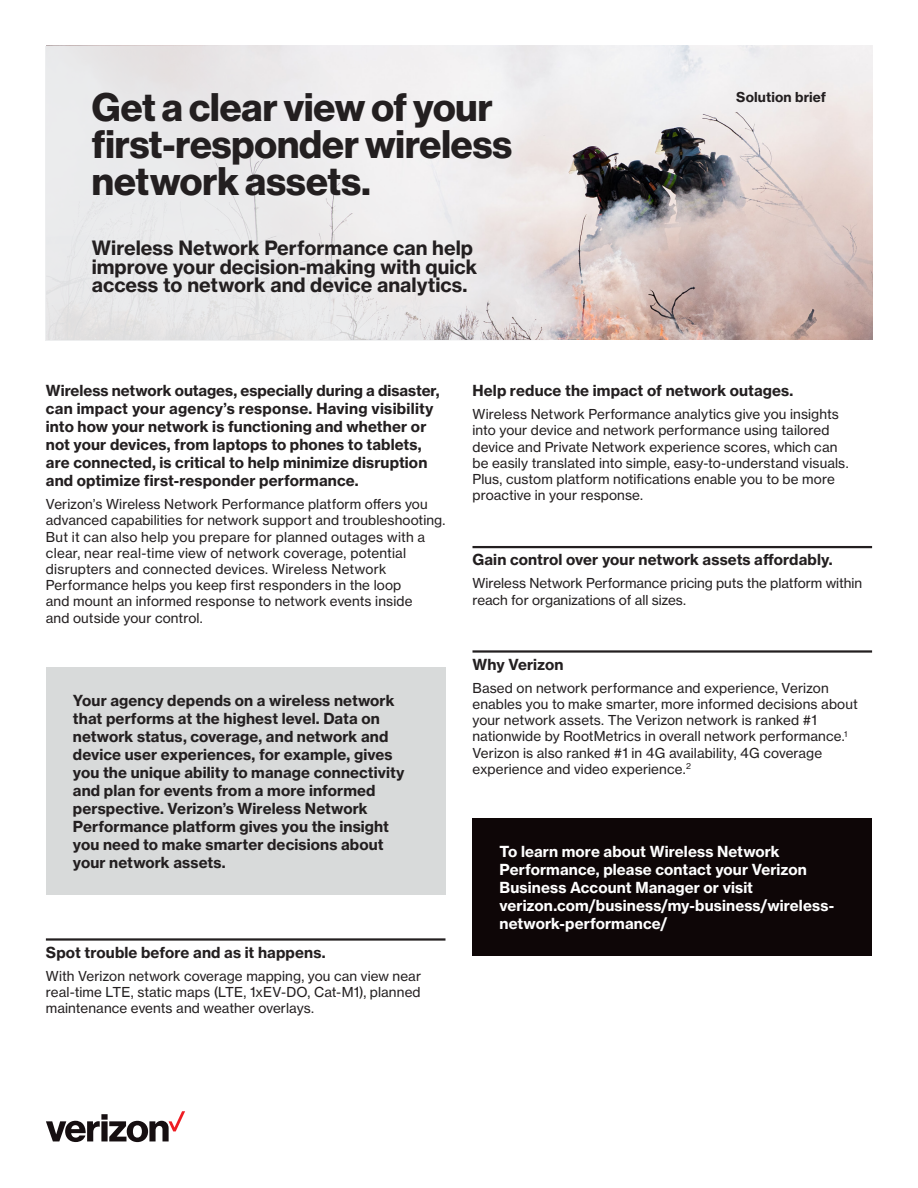
<style>
.page{position:relative;width:918px;height:1188px;background:#fff}
.page>*{position:absolute;margin:0;border:0;box-sizing:border-box;transform-origin:0 0}
._18_RB_Title_Headlin{font:700 39px/37px "Verizon NHGDS";color:#231f20}
._18_RB_Title_Subhead{font:700 19.5px/18.5px "Verizon NHGTX";color:#231f20}
._18_RB_Call_Out_Gray{font:700 15px/18px "Verizon NHGTX";letter-spacing:.01em;color:#231f20}
._18_RB_Body_Intro_Te{font:700 15px/18px "Verizon NHGTX";letter-spacing:.01em;color:#231f20}
._18_RB_Call_Out_Gray-2{font:700 15px/18px "Verizon NHGTX";letter-spacing:.01em;color:#fff}
._18_RB_Body_Subhead{font:700 15px "Verizon NHGTX";letter-spacing:.01em;color:#231f20}
._18_RB_Body_Text{font:13.5px/16.2px "Verizon NHGTX";letter-spacing:.01em;color:#231f20}
._18_RB_Title_Doc_Typ{font:700 13.5px "Verizon NHGTX";letter-spacing:.01em;color:#231f20}
</style>
<div class="page">
<img style="left:549px;top:46px;width:323px;height:293px">
<div style="left:46px;top:46px;width:503px;height:294px;background:#ecedee"></div>
<svg style="left:46px;top:1111px;width:139px;height:31px"></svg>
<hr style="left:46px;top:938px;width:399px;height:3px;background:#231f20">
<hr style="left:472px;top:546px;width:400px;height:2px;background:#231f20">
<hr style="left:472px;top:650px;width:400px;height:3px;background:#231f20">
<div style="left:46px;top:667px;width:400px;height:228px;background:#d8dada"></div>
<div style="left:472px;top:819px;width:400px;height:137px;background:#0e0607"></div>
<p class="_18_RB_Title_Headlin" style="left:92px;top:88px;width:422px">Get a clear view of your first-responder wireless network assets.</p>
<p class="_18_RB_Title_Doc_Typ" style="left:736px;top:88px;width:91px">Solution brief</p>
<p class="_18_RB_Title_Subhead" style="left:92px;top:238px;width:387px">Wireless Network Performance can help improve your decision-making with quick access to network and device analytics.</p>
<p class="_18_RB_Body_Intro_Te" style="left:46px;top:381px;width:395px">Wireless network outages, especially during a disaster, can impact your agency’s response. Having visibility into how your network is functioning and whether or not your devices, from laptops to phones to tablets, are connected, is critical to help minimize disruption and optimize first-responder performance.</p>
<p class="_18_RB_Body_Text" style="left:46px;top:496px;width:401px">Verizon’s Wireless Network Performance platform offers you advanced capabilities for network support and troubleshooting.<br>But it can also help you prepare for planned outages with a clear, near real-time view of network coverage, potential disrupters and connected devices. Wireless Network Performance helps you keep first responders in the loop<br>and mount an informed response to network events inside<br>and outside your control.</p>
<p class="_18_RB_Call_Out_Gray" style="left:73px;top:691px;width:333px">Your agency depends on a wireless network that performs at the highest level. Data on network status, coverage, and network and device user experiences, for example, gives you the unique ability to manage connectivity and plan for events from a more informed perspective. Verizon’s Wireless Network Performance platform gives you the insight you need to make smarter decisions about your network assets.</p>
<p class="_18_RB_Body_Subhead" style="left:46px;top:943px;width:281px">Spot trouble before and as it happens.</p>
<p class="_18_RB_Body_Text" style="left:46px;top:968px;width:377px;text-align:justify">With Verizon network coverage mapping, you can view near real-time LTE, static maps (LTE, 1xEV-DO, Cat-M1), planned maintenance events and weather overlays.</p>
<p class="_18_RB_Body_Subhead" style="left:472px;top:381px;width:322px">Help reduce the impact of network outages.</p>
<p class="_18_RB_Body_Text" style="left:472px;top:406px;width:378px">Wireless Network Performance analytics give you insights into your device and network performance using tailored device and Private Network experience scores, which can be easily translated into simple, easy-to-understand visuals.<br>Plus, custom platform notifications enable you to be more proactive in your response.</p>
<p class="_18_RB_Body_Subhead" style="left:472px;top:551px;width:362px">Gain control over your network assets affordably.</p>
<p class="_18_RB_Body_Text" style="left:472px;top:575px;width:391px">Wireless Network Performance pricing puts the platform within reach for organizations of all sizes.</p>
<p class="_18_RB_Body_Subhead" style="left:472px;top:655px;width:93px">Why Verizon</p>
<p class="_18_RB_Body_Text" style="left:472px;top:680px;width:387px">Based on network performance and experience, Verizon enables you to make smarter, more informed decisions about your network assets. The Verizon network is ranked #1 nationwide by RootMetrics in overall network performance.<sup>1<br></sup>Verizon is also ranked #1 in 4G availability, 4G coverage experience and video experience.<sup>2</sup></p>
<p class="_18_RB_Call_Out_Gray-2" style="left:500px;top:842px;width:336px">To learn more about Wireless Network Performance, please contact your Verizon Business Account Manager or visit verizon.com/business/my-business/wireless&shy;network-performance/</p>
</div>
